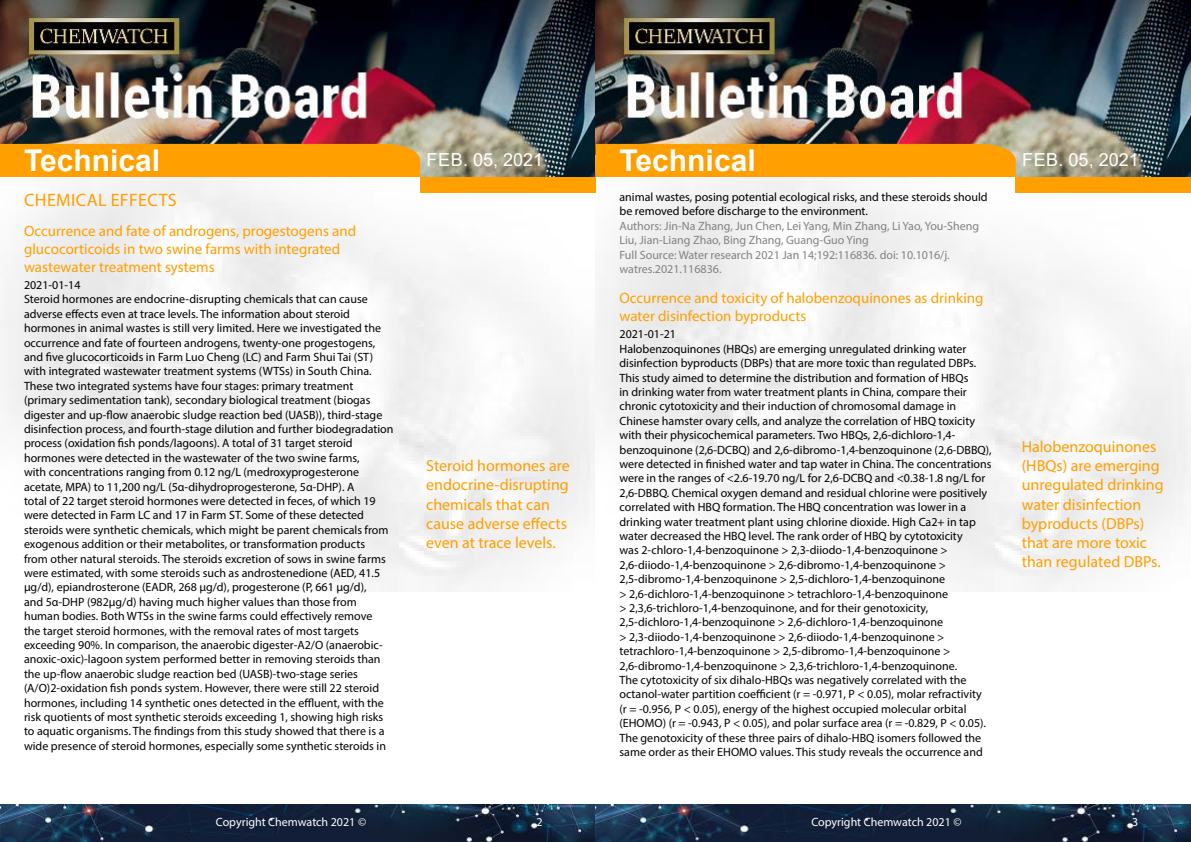
<style>
.page{position:relative;width:1191px;height:842px;background:#fff}
.page>*{position:absolute;margin:0;border:0;box-sizing:border-box;transform-origin:0 0}
.t1{font:700 30px "Arial";color:#fff}
.t2{font:18px "Arial";color:#fff}
.t3{font:18px "Myriad Pro";letter-spacing:.02em;color:#ff9f00}
.t4{font:16px/19.2px "Myriad Pro";color:#ff9f00}
.t5{font:15px/18px "Myriad Pro";color:#ff9f00}
.t6{font:12px/14.4px "Myriad Pro";color:#000}
.t7{font:12px/14.4px "Myriad Pro";color:#808285}
.t8{font:12px "Myriad Pro";color:#fff}
</style>
<div class="page">
<img style="left:0;top:0;width:1191px;height:592px">
<div style="left:420px;top:177px;width:175px;height:15px;background:#ff9f00"></div>
<div style="left:1015px;top:177px;width:176px;height:15px;background:#ff9f00"></div>
<div style="left:0;top:144px;width:420px;height:33px;background:#ff9f00"></div>
<div style="left:595px;top:144px;width:420px;height:33px;background:#ff9f00"></div>
<img style="left:0;top:804px;width:1191px;height:38px">
<h1 class="t1" style="left:24px;top:139px;width:138px">Technical</h1>
<h2 class="t3" style="left:24px;top:188px;width:154px">CHEMICAL EFFECTS</h2>
<p class="t5" style="left:24px;top:221px;width:334px">Occurrence and fate of androgens, progestogens and glucocorticoids in two swine farms with integrated wastewater treatment systems</p>
<p class="t6" style="left:24px;top:277px;width:371px">2021-01-14<br>Steroid hormones are endocrine-disrupting chemicals that can cause adverse effects even at trace levels. The information about steroid hormones in animal wastes is still very limited. Here we investigated the occurrence and fate of fourteen androgens, twenty-one progestogens, and five glucocorticoids in Farm Luo Cheng (LC) and Farm Shui Tai (ST) with integrated wastewater treatment systems (WTSs) in South China.<br>These two integrated systems have four stages: primary treatment (primary sedimentation tank), secondary biological treatment (biogas digester and up-flow anaerobic sludge reaction bed (UASB)), third-stage disinfection process, and fourth-stage dilution and further biodegradation process (oxidation fish ponds/lagoons). A total of 31 target steroid hormones were detected in the wastewater of the two swine farms,<br>with concentrations ranging from 0.12 ng/L (medroxyprogesterone acetate, MPA) to 11,200 ng/L (5α-dihydroprogesterone, 5α-DHP). A<br>total of 22 target steroid hormones were detected in feces, of which 19 were detected in Farm LC and 17 in Farm ST. Some of these detected steroids were synthetic chemicals, which might be parent chemicals from exogenous addition or their metabolites, or transformation products<br>from other natural steroids. The steroids excretion of sows in swine farms were estimated, with some steroids such as androstenedione (AED, 41.5 μg/d), epiandrosterone (EADR, 268 μg/d), progesterone (P, 661 μg/d),<br>and 5α-DHP (982μg/d) having much higher values than those from human bodies. Both WTSs in the swine farms could effectively remove<br>the target steroid hormones, with the removal rates of most targets exceeding 90%. In comparison, the anaerobic digester-A2/O (anaerobic&shy;anoxic-oxic)-lagoon system performed better in removing steroids than the up-flow anaerobic sludge reaction bed (UASB)-two-stage series (A/O)2-oxidation fish ponds system. However, there were still 22 steroid hormones, including 14 synthetic ones detected in the effluent, with the risk quotients of most synthetic steroids exceeding 1, showing high risks to aquatic organisms. The findings from this study showed that there is a wide presence of steroid hormones, especially some synthetic steroids in</p>
<h1 class="t1" style="left:619px;top:139px;width:138px">Technical</h1>
<h2 class="t2" style="left:426px;top:148px;width:118px">Feb. 05, 2021</h2>
<h2 class="t2" style="left:1022px;top:148px;width:118px">Feb. 05, 2021</h2>
<h3 class="t4" style="left:426px;top:456px;width:145px">Steroid hormones are endocrine-disrupting chemicals that can cause adverse effects even at trace levels.</h3>
<p class="t6" style="left:619px;top:190px;width:370px">animal wastes, posing potential ecological risks, and these steroids should be removed before discharge to the environment.</p>
<p class="t7" style="left:619px;top:218px;width:361px">Authors: Jin-Na Zhang, Jun Chen, Lei Yang, Min Zhang, Li Yao, You-Sheng Liu, Jian-Liang Zhao, Bing Zhang, Guang-Guo Ying<br>Full Source: Water research 2021 Jan 14;192:116836. doi: 10.1016/j. watres.2021.116836.</p>
<p class="t5" style="left:619px;top:289px;width:365px">Occurrence and toxicity of halobenzoquinones as drinking water disinfection byproducts</p>
<p class="t6" style="left:619px;top:327px;width:373px">2021-01-21<br>Halobenzoquinones (HBQs) are emerging unregulated drinking water disinfection byproducts (DBPs) that are more toxic than regulated DBPs.<br>This study aimed to determine the distribution and formation of HBQs<br>in drinking water from water treatment plants in China, compare their chronic cytotoxicity and their induction of chromosomal damage in Chinese hamster ovary cells, and analyze the correlation of HBQ toxicity with their physicochemical parameters. Two HBQs, 2,6-dichloro-1,4- benzoquinone (2,6-DCBQ) and 2,6-dibromo-1,4-benzoquinone (2,6-DBBQ), were detected in finished water and tap water in China. The concentrations were in the ranges of &lt;2.6-19.70 ng/L for 2,6-DCBQ and &lt;0.38-1.8 ng/L for 2,6-DBBQ. Chemical oxygen demand and residual chlorine were positively correlated with HBQ formation. The HBQ concentration was lower in a drinking water treatment plant using chlorine dioxide. High Ca2+ in tap water decreased the HBQ level. The rank order of HBQ by cytotoxicity<br>was 2-chloro-1,4-benzoquinone &gt; 2,3-diiodo-1,4-benzoquinone &gt; 2,6-diiodo-1,4-benzoquinone &gt; 2,6-dibromo-1,4-benzoquinone &gt; 2,5-dibromo-1,4-benzoquinone &gt; 2,5-dichloro-1,4-benzoquinone<br>&gt; 2,6-dichloro-1,4-benzoquinone &gt; tetrachloro-1,4-benzoquinone<br>&gt; 2,3,6-trichloro-1,4-benzoquinone, and for their genotoxicity, 2,5-dichloro-1,4-benzoquinone &gt; 2,6-dichloro-1,4-benzoquinone<br>&gt; 2,3-diiodo-1,4-benzoquinone &gt; 2,6-diiodo-1,4-benzoquinone &gt; tetrachloro-1,4-benzoquinone &gt; 2,5-dibromo-1,4-benzoquinone &gt; 2,6-dibromo-1,4-benzoquinone &gt; 2,3,6-trichloro-1,4-benzoquinone.<br>The cytotoxicity of six dihalo-HBQs was negatively correlated with the octanol-water partition coefficient (r = -0.971, P &lt; 0.05), molar refractivity (r = -0.956, P &lt; 0.05), energy of the highest occupied molecular orbital (EHOMO) (r = -0.943, P &lt; 0.05), and polar surface area (r = -0.829, P &lt; 0.05).<br>The genotoxicity of these three pairs of dihalo-HBQ isomers followed the same order as their EHOMO values. This study reveals the occurrence and</p>
<h3 class="t4" style="left:1021px;top:437px;width:143px">Halobenzoquinones (HBQs) are emerging unregulated drinking water disinfection byproducts (DBPs) that are more toxic than regulated DBPs.</h3>
<p class="t8" style="left:216px;top:815px;width:152px">Copyright Chemwatch 2021 ©</p>
<p class="t8" style="left:536px;top:815px;width:8px">2</p>
<p class="t8" style="left:811px;top:815px;width:152px">Copyright Chemwatch 2021 ©</p>
<p class="t8" style="left:1132px;top:815px;width:8px">3</p>
</div>
